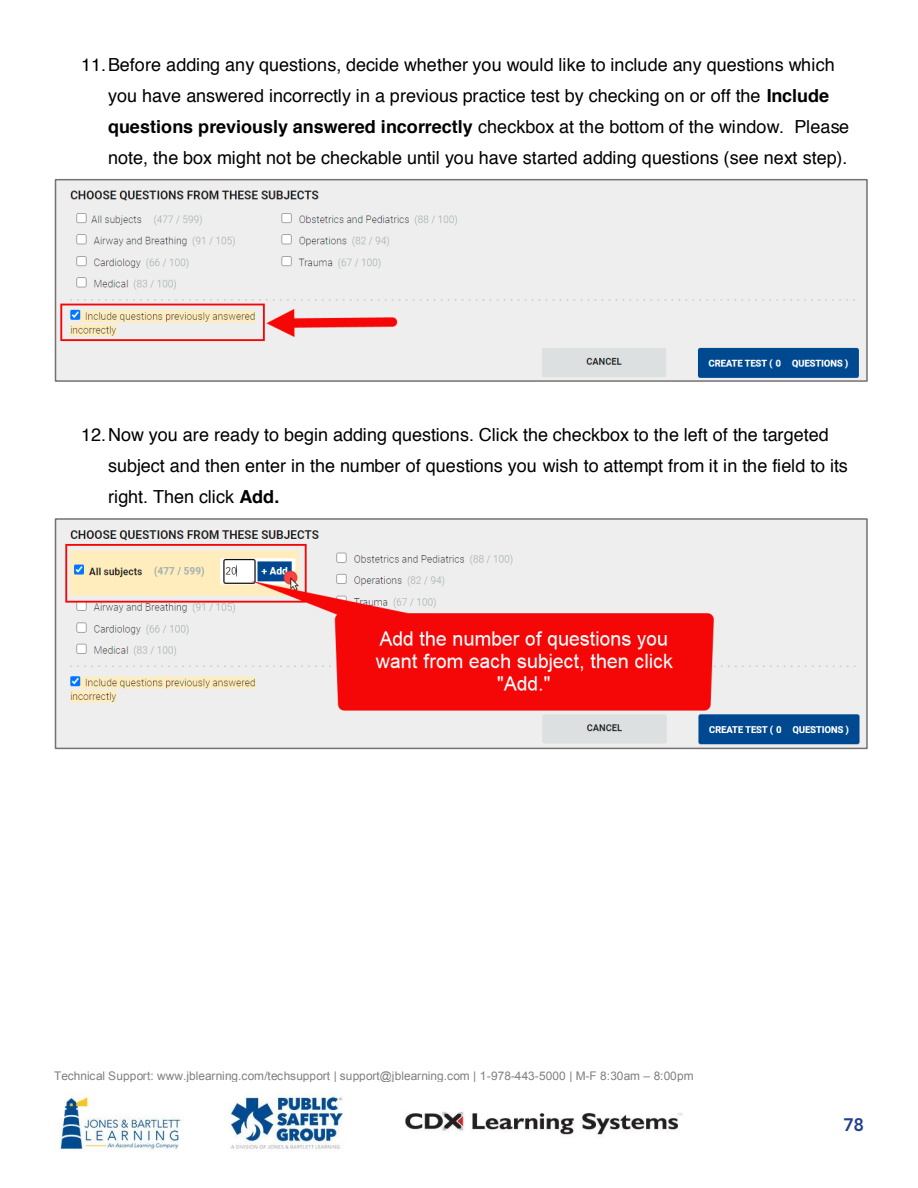
<style>
.page{position:relative;width:918px;height:1188px;background:#fff}
.page>*{position:absolute;margin:0;border:0;box-sizing:border-box;transform-origin:0 0}
.t1{font:18px/31px "Helvetica";letter-spacing:.005em;color:#000}
.t2{font:800 18px "Avenir LT Std";color:#25408f}
.t3{font:11.85px "Arial";letter-spacing:.005em;color:#7f7f7f}
.s1{font-weight:700}
</style>
<div class="page">
<img style="left:58px;top:1092px;width:624px;height:59px">
<img style="left:58px;top:182px;width:807px;height:197px">
<div style="left:55px;top:179px;width:813px;height:203px;border:2px solid #767171"></div>
<img style="left:58px;top:521px;width:807px;height:225px">
<div style="left:55px;top:518px;width:813px;height:231px;border:2px solid #767171"></div>
<p class="t1" style="left:108px;top:50px;width:743px;text-indent:-27px">11.Before adding any questions, decide whether you would like to include any questions which you have answered incorrectly in a previous practice test by checking on or off the <span class="s1">Include questions previously answered incorrectly</span> checkbox at the bottom of the window. Please note, the box might not be checkable until you have started adding questions (see next step).</p>
<p class="t1" style="left:108px;top:420px;width:741px;text-indent:-27px">12.Now you are ready to begin adding questions. Click the checkbox to the left of the targeted subject and then enter in the number of questions you wish to attempt from it in the field to its right. Then click <span class="s1">Add.</span></p>
<p class="t3" style="left:54px;top:1068px;width:641px">Technical Support: www.jblearning.com/techsupport | support@jblearning.com | 1-978-443-5000 | M-F 8:30am – 8:00pm</p>
<p class="t2" style="left:843px;top:1114px;width:22px">78</p>
</div>
